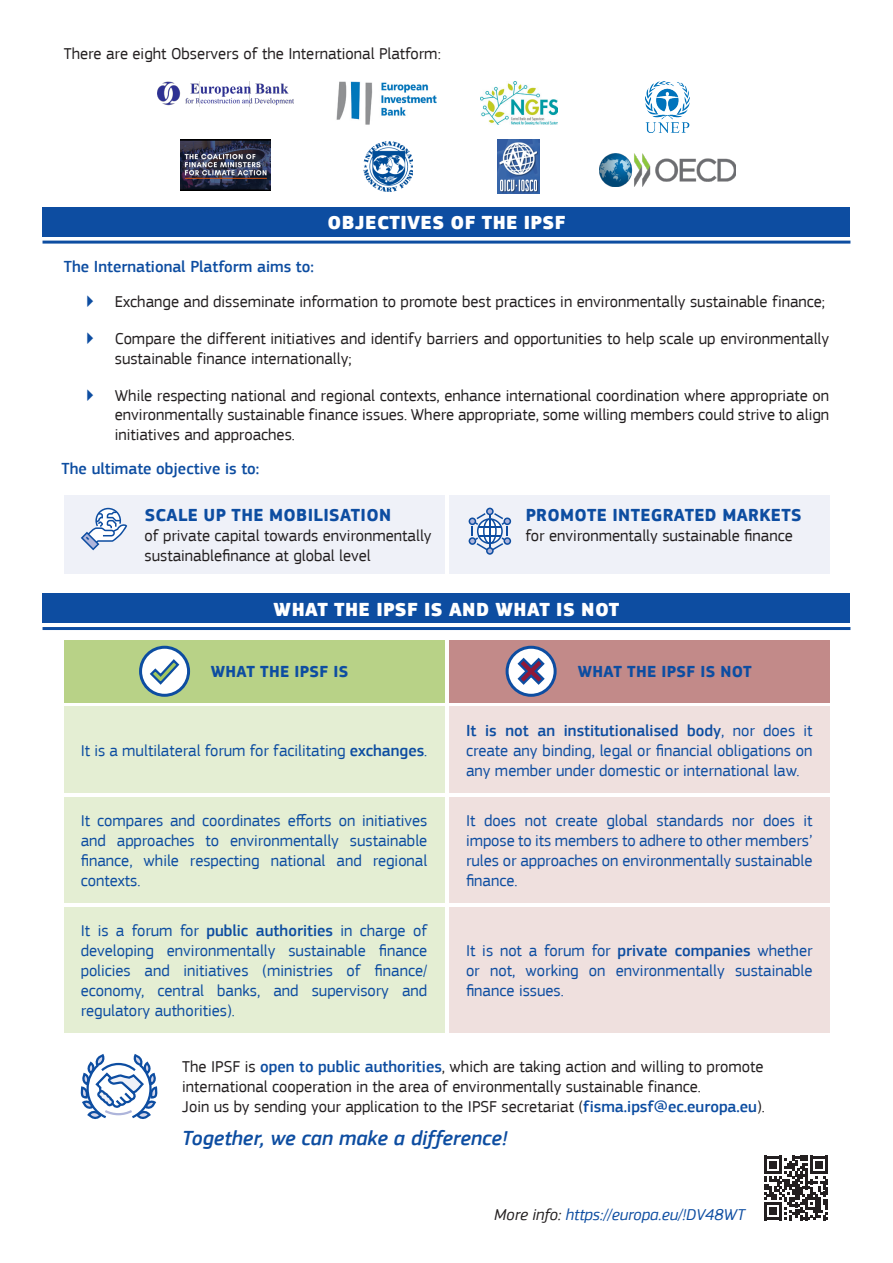
<style>
.page{position:relative;width:893px;height:1263px;background:#fff}
.page>*{position:absolute;margin:0;border:0;box-sizing:border-box;transform-origin:0 0}
.Intro_text{font:italic 500 21px "EC Square Sans Pro";color:#0d4da1}
.Sub_title{font:900 19.5px "EC Square Sans Pro Extra";letter-spacing:.02em;color:#fff}
.Normal_text{font:700 18px "EC Square Sans Pro";letter-spacing:.02em;color:#0d4da1}
.Intro_text-2{font:700 18px "EC Square Sans Pro";letter-spacing:.02em;color:#0d4da1}
.Normal_text-2{font:16.5px/19.8px "EC Square Sans Pro";color:#0d4da1;text-align:justify}
.Intro_text-3{font:16.5px/19.8px "EC Square Sans Pro";color:#231f20}
.Normal_text-3{font:16.5px/19.8px "EC Square Sans Pro";color:#231f20}
.Intro_text-4{font:500 16.5px "EC Square Sans Pro";color:#0d4da1}
.Intro_text-5{font:italic 16.5px "EC Square Sans Pro";color:#0d4da1}
.Normal_text-4{font:700 16.5px "EC Square Sans Pro";letter-spacing:.02em;color:#0d4da1}
.s1{color:#0d4da1}
.s2{font-weight:500}
.s3{font-weight:500;color:#0d4da1}
.s4{color:#231f20}
</style>
<div class="page">
<div style="left:43px;top:207px;width:807px;height:30px;background:#0d4da1"></div>
<hr style="left:43px;top:241px;width:807px;height:3px;background:#0d4da1">
<div style="left:43px;top:593px;width:807px;height:30px;background:#0d4da1"></div>
<hr style="left:43px;top:627px;width:807px;height:3px;background:#0d4da1">
<div style="left:64px;top:495px;width:380px;height:79px;background:#eff1f8"></div>
<div style="left:449px;top:495px;width:381px;height:79px;background:#eff1f8"></div>
<svg style="left:81px;top:508px;width:46px;height:42px"></svg>
<svg style="left:80px;top:1054px;width:78px;height:65px"></svg>
<div style="left:64px;top:640px;width:380px;height:62px;background:#b8d287"></div>
<div style="left:449px;top:640px;width:381px;height:62px;background:#c28a89"></div>
<div style="left:64px;top:707px;width:380px;height:86px;background:#e4eed3"></div>
<div style="left:449px;top:707px;width:381px;height:86px;background:#efe0de"></div>
<div style="left:64px;top:907px;width:380px;height:125px;background:#e4eed3"></div>
<div style="left:449px;top:907px;width:381px;height:125px;background:#efe0de"></div>
<svg style="left:141px;top:647px;width:48px;height:48px"></svg>
<div style="left:139px;top:646px;width:51px;height:51px;border:3px solid #0d4da1;border-radius:50%"></div>
<svg style="left:148px;top:657px;width:33px;height:29px"></svg>
<svg style="left:507px;top:647px;width:48px;height:48px"></svg>
<div style="left:506px;top:646px;width:51px;height:51px;border:3px solid #0d4da1;border-radius:50%"></div>
<svg style="left:516px;top:656px;width:30px;height:30px"></svg>
<div style="left:64px;top:797px;width:380px;height:106px;background:#e4eed3"></div>
<div style="left:449px;top:797px;width:381px;height:106px;background:#efe0de"></div>
<svg style="left:764px;top:1156px;width:64px;height:64px"></svg>
<svg style="left:469px;top:508px;width:42px;height:47px"></svg>
<img style="left:497px;top:140px;width:43px;height:53px">
<img style="left:480px;top:82px;width:77px;height:42px">
<img style="left:600px;top:154px;width:136px;height:32px">
<img style="left:645px;top:82px;width:45px;height:51px">
<img style="left:157px;top:82px;width:136px;height:25px">
<img style="left:180px;top:140px;width:91px;height:51px">
<img style="left:336px;top:82px;width:101px;height:43px">
<img style="left:363px;top:141px;width:50px;height:51px">
<p class="Intro_text-3" style="left:64px;top:44px;width:379px">There are eight Observers of the International Platform:</p>
<p class="Sub_title" style="left:328px;top:210px;width:239px">OBJECTIVES OF THE IPSF</p>
<p class="Intro_text-4" style="left:64px;top:257px;width:252px">The International Platform aims to:</p>
<p class="Intro_text-3" style="left:85px;top:292px;width:742px"><span class="s1">▶</span> Exchange and disseminate information to promote best practices in environmentally sustainable finance;</p>
<p class="Intro_text-3" style="left:115px;top:329px;width:716px;text-indent:-30px"><span class="s1">▶</span> Compare the different initiatives and identify barriers and opportunities to help scale up environmentally sustainable finance internationally;</p>
<p class="Intro_text-3" style="left:115px;top:385px;width:716px;text-align:justify;text-indent:-30px"><span class="s1">▶</span> While respecting national and regional contexts, enhance international coordination where appropriate on environmentally sustainable finance issues. Where appropriate, some willing members could strive to align initiatives and approaches.</p>
<p class="Intro_text-4" style="left:62px;top:459px;width:199px">The ultimate objective is to:</p>
<p class="Intro_text-2" style="left:145px;top:505px;width:248px">SCALE UP THE MOBILISATION</p>
<p class="Normal_text-3" style="left:145px;top:526px;width:289px">of private capital towards environmentally sustainablefinance at global level</p>
<p class="Normal_text" style="left:526px;top:505px;width:277px">PROMOTE INTEGRATED MARKETS</p>
<p class="Normal_text-3" style="left:525px;top:526px;width:269px">for environmentally sustainable finance</p>
<p class="Sub_title" style="left:274px;top:597px;width:347px">WHAT THE IPSF IS AND WHAT IS NOT</p>
<p class="Normal_text-4" style="left:211px;top:662px;width:139px">WHAT THE IPSF IS</p>
<p class="Normal_text-4" style="left:578px;top:662px;width:176px">WHAT THE IPSF IS NOT</p>
<p class="Normal_text-2" style="left:81px;top:741px;width:348px">It is a multilateral forum for facilitating <span class="s2">exchanges</span>.</p>
<p class="Normal_text-2" style="left:466px;top:721px;width:348px"><span class="s2">It is not an institutionalised body</span>, nor does it create any binding, legal or financial obligations on any member under domestic or international law.</p>
<p class="Normal_text-2" style="left:81px;top:811px;width:348px">It compares and coordinates efforts on initiatives and approaches to environmentally sustainable finance, while respecting national and regional contexts.</p>
<p class="Normal_text-2" style="left:466px;top:811px;width:348px">It does not create global standards nor does it impose to its members to adhere to other members’ rules or approaches on environmentally sustainable finance.</p>
<p class="Normal_text-2" style="left:81px;top:921px;width:348px">It is a forum for <span class="s2">public authorities</span> in charge of developing environmentally sustainable finance policies and initiatives (ministries of finance/ economy, central banks, and supervisory and regulatory authorities).</p>
<p class="Normal_text-2" style="left:466px;top:941px;width:348px">It is not a forum for <span class="s2">private companies</span> whether or not, working on environmentally sustainable finance issues.</p>
<p class="Intro_text-3" style="left:182px;top:1057px;width:584px">The IPSF is <span class="s3">open to public authorities</span>, which are taking action and willing to promote international cooperation in the area of environmentally sustainable finance.<br>Join us by sending your application to the IPSF secretariat (<span class="s3">fisma.ipsf@ec.europa.eu</span>).</p>
<p class="Intro_text" style="left:182px;top:1126px;width:327px">Together, we can make a difference!</p>
<p class="Intro_text-5" style="left:494px;top:1205px;width:252px"><span class="s4">More info:</span> https://europa.eu/!DV48WT</p>
</div>
